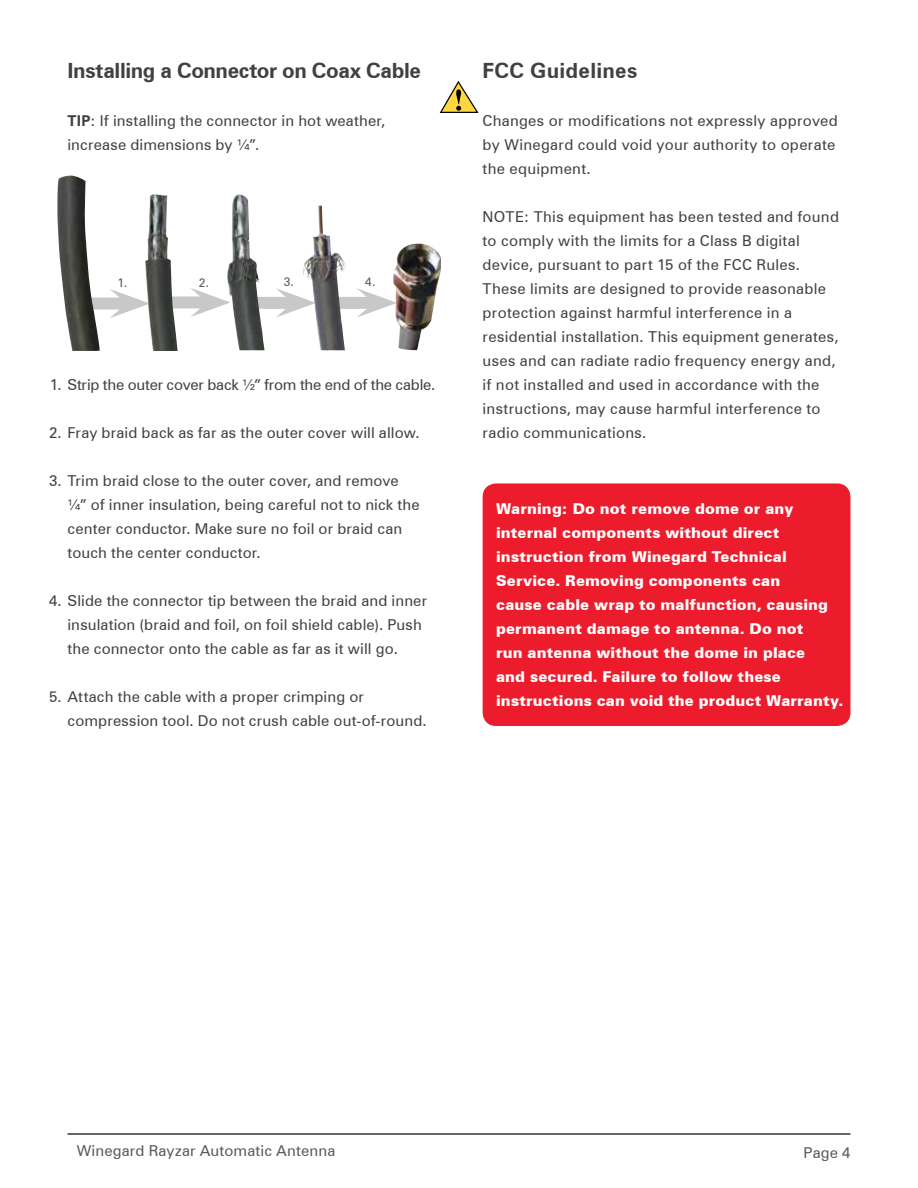
<style>
.page{position:relative;width:918px;height:1188px;background:#fff}
.page>*{position:absolute;margin:0;border:0;box-sizing:border-box;transform-origin:0 0}
.t1{font:700 21px "Zurich BT";letter-spacing:-.015em;color:#414042}
.t2{font:700 21px "Zurich BT";letter-spacing:.015em;color:#414042}
.t3{font:15px/24px "Zurich BT";letter-spacing:.015em;color:#414042}
.t4{font:900 15px/24px "Zurich BT";letter-spacing:.01em;color:#fff}
.t5{font:15px "Zurich BT";letter-spacing:-.015em;color:#414042}
.t6{font:15px "Zurich BT";letter-spacing:.01em;color:#58595b}
.t7{font:12px "Zurich BT";color:#58595b}
.s1{font-weight:700}
</style>
<div class="page">
<hr style="left:68px;top:1133px;width:782px;height:2px;background:#000">
<div style="left:73px;top:298px;width:53px;height:12px;background:#c7c8ca"></div>
<svg style="left:110px;top:289px;width:35px;height:29px"></svg>
<div style="left:154px;top:296px;width:53px;height:12px;background:#c7c8ca"></div>
<svg style="left:190px;top:288px;width:36px;height:29px"></svg>
<div style="left:321px;top:297px;width:53px;height:12px;background:#c7c8ca"></div>
<svg style="left:357px;top:288px;width:36px;height:30px"></svg>
<div style="left:240px;top:297px;width:53px;height:12px;background:#c7c8ca"></div>
<svg style="left:276px;top:288px;width:27px;height:30px"></svg>
<img style="left:57px;top:176px;width:43px;height:175px">
<img style="left:145px;top:194px;width:33px;height:157px">
<img style="left:226px;top:194px;width:39px;height:156px">
<img style="left:393px;top:244px;width:48px;height:106px">
<img style="left:303px;top:205px;width:42px;height:145px">
<div style="left:483px;top:483px;width:367px;height:243px;background:#ed1c2c;border-radius:14px"></div>
<svg style="left:439px;top:81px;width:40px;height:32px"></svg>
<h1 class="t1" style="left:68px;top:58px;width:355px">Installing a Connector on Coax Cable</h1>
<p class="t3" style="left:68px;top:109px;width:319px"><span class="s1">Tip</span>: If installing the connector in hot weather, increase dimensions by ¼”.</p>
<p class="t7" style="left:118px;top:275px;width:11px">1.</p>
<p class="t7" style="left:199px;top:275px;width:12px">2.</p>
<p class="t7" style="left:284px;top:275px;width:12px">3.</p>
<p class="t7" style="left:365px;top:275px;width:12px">4.</p>
<p class="t5" style="left:50px;top:376px;width:387px">1. Strip the outer cover back ½” from the end of the cable.</p>
<p class="t3" style="left:49px;top:421px;width:372px">2. Fray braid back as far as the outer cover will allow.</p>
<p class="t3" style="left:68px;top:469px;width:354px;text-indent:-18px">3. Trim braid close to the outer cover, and remove ¼” of inner insulation, being careful not to nick the center conductor. Make sure no foil or braid can touch the center conductor.</p>
<p class="t3" style="left:68px;top:589px;width:361px;text-indent:-18px">4. Slide the connector tip between the braid and inner insulation (braid and foil, on foil shield cable). Push the connector onto the cable as far as it will go.</p>
<p class="t3" style="left:68px;top:685px;width:361px;text-indent:-18px">5. Attach the cable with a proper crimping or compression tool. Do not crush cable out-of-round.</p>
<h1 class="t2" style="left:483px;top:58px;width:156px">FCC Guidelines</h1>
<p class="t3" style="left:483px;top:109px;width:357px">Changes or modifications not expressly approved by Winegard could void your authority to operate the equipment.</p>
<p class="t3" style="left:483px;top:205px;width:358px">NOTE: This equipment has been tested and found to comply with the limits for a Class B digital device, pursuant to part 15 of the FCC Rules.<br>These limits are designed to provide reasonable protection against harmful interference in a residential installation. This equipment generates, uses and can radiate radio frequency energy and, if not installed and used in accordance with the instructions, may cause harmful interference to radio communications.</p>
<p class="t4" style="left:496px;top:497px;width:349px">Warning: Do not remove dome or any internal components without direct instruction from Winegard Technical Service. Removing components can<br>cause cable wrap to malfunction, causing permanent damage to antenna. Do not<br>run antenna without the dome in place<br>and secured. Failure to follow these instructions can void the product Warranty.</p>
<p class="t6" style="left:77px;top:1142px;width:260px">Winegard Rayzar Automatic Antenna</p>
<p class="t6" style="left:804px;top:1144px;width:48px">Page 4</p>
</div>
